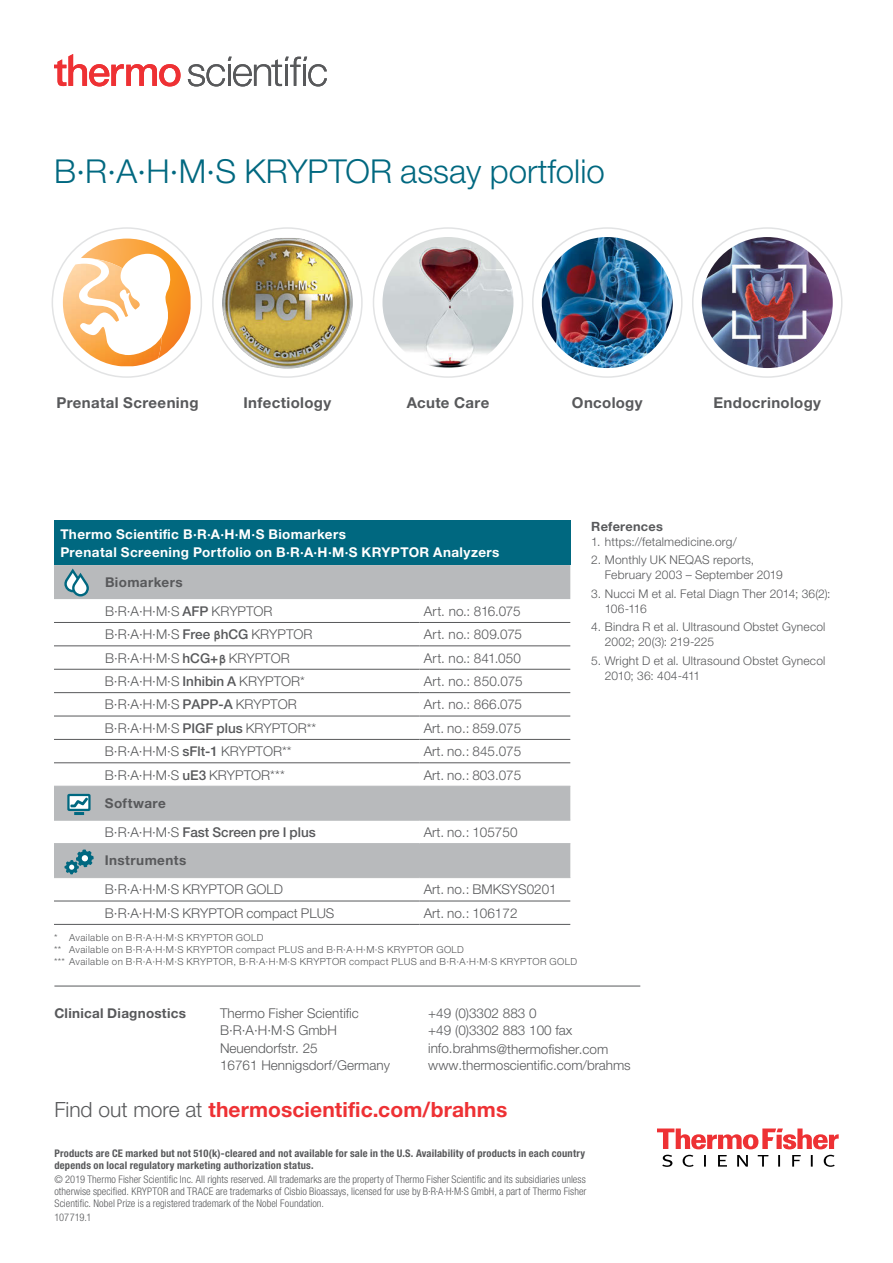
<style>
.page{position:relative;width:893px;height:1263px;background:#fff}
.page>*{position:absolute;margin:0;border:0;box-sizing:border-box;transform-origin:0 0}
.t1{font:300 33px "Helvetica Neue LTW1 G";color:#006880}
.t2{font:700 21px "Helvetica Neue LTW1 G";letter-spacing:.005em;color:#ee3134}
.t3{font:700 15px "Helvetica Neue LTW1 G";letter-spacing:.025em;color:#58595b}
.t4{font:300 13.5px/17.7px "Helvetica Neue LTW1 G";color:#58595b}
.t5{font:700 13.5px/18px "Helvetica Neue LTW1 G";letter-spacing:.03em;color:#fff}
.t6{font:500 13.5px/29.1px "Helvetica Neue LTW1 G";color:#58595b}
.t7{font:700 13.5px "Helvetica Neue LTW1 G";letter-spacing:.02em;color:#58595b}
.t8{font:300 13.5px "Helvetica Neue LTW1 G";letter-spacing:-.025em;color:#58595b}
.t9{font:700 12.75px "Helvetica Neue LTW1 G";letter-spacing:.02em;color:#58595b}
.t10{font:300 12px/15px "Helvetica Neue LTW1 G";letter-spacing:.015em;color:#58595b}
.t11{font:300 condensed 10.5px/12px "Helvetica Neue LTW1 G";letter-spacing:.005em;color:#58595b;text-align:justify}
.t12{font:700 condensed 10.5px/12px "Helvetica Neue LTW1 G";letter-spacing:.02em;color:#58595b}
.t13{font:300 9.75px/11.7px "Helvetica Neue LTW1 G";letter-spacing:.04em;color:#58595b}
.s1{font-weight:700}
.s2{font-weight:500}
.s3{font-family:"Courier New";font-weight:700}
.s4{font-weight:300}
.s5{font-weight:300;color:#58595b}
</style>
<div class="page">
<hr style="left:54px;top:986px;width:586px;height:1px;background:#58595b">
<div style="left:54px;top:520px;width:516px;height:45px;background:#006880"></div>
<svg style="left:54px;top:565px;width:516px;height:312px"></svg>
<hr style="left:54px;top:622px;width:366px;height:1px;background:#58595b">
<hr style="left:420px;top:622px;width:150px;height:1px;background:#58595b">
<hr style="left:54px;top:646px;width:366px;height:1px;background:#58595b">
<hr style="left:420px;top:646px;width:150px;height:1px;background:#58595b">
<hr style="left:54px;top:669px;width:366px;height:1px;background:#58595b">
<hr style="left:420px;top:669px;width:150px;height:1px;background:#58595b">
<hr style="left:54px;top:692px;width:366px;height:1px;background:#58595b">
<hr style="left:420px;top:692px;width:150px;height:1px;background:#58595b">
<hr style="left:54px;top:716px;width:366px;height:1px;background:#58595b">
<hr style="left:54px;top:739px;width:366px;height:1px;background:#58595b">
<hr style="left:54px;top:762px;width:366px;height:1px;background:#58595b">
<hr style="left:54px;top:924px;width:366px;height:1px;background:#58595b">
<hr style="left:420px;top:716px;width:150px;height:1px;background:#58595b">
<hr style="left:420px;top:739px;width:150px;height:1px;background:#58595b">
<hr style="left:420px;top:762px;width:150px;height:1px;background:#58595b">
<hr style="left:420px;top:924px;width:150px;height:1px;background:#58595b">
<hr style="left:54px;top:786px;width:366px;height:1px;background:#b8babc">
<hr style="left:420px;top:786px;width:150px;height:1px;background:#b8babc">
<hr style="left:54px;top:820px;width:366px;height:1px;background:#b8babc">
<hr style="left:420px;top:820px;width:150px;height:1px;background:#b8babc">
<hr style="left:54px;top:843px;width:366px;height:1px;background:#b8babc">
<hr style="left:420px;top:843px;width:150px;height:1px;background:#b8babc">
<hr style="left:54px;top:877px;width:366px;height:1px;background:#b8babc">
<hr style="left:420px;top:877px;width:150px;height:1px;background:#b8babc">
<hr style="left:54px;top:901px;width:366px;height:1px;background:#58595b">
<hr style="left:420px;top:901px;width:150px;height:1px;background:#58595b">
<svg style="left:63px;top:566px;width:27px;height:32px"></svg>
<div style="left:67px;top:794px;width:24px;height:17px;border:2px solid #006880"></div>
<svg style="left:70px;top:796px;width:19px;height:19px"></svg>
<svg style="left:65px;top:849px;width:29px;height:25px"></svg>
<svg style="left:188px;top:57px;width:139px;height:29px"></svg>
<svg style="left:54px;top:54px;width:127px;height:32px"></svg>
<svg style="left:657px;top:1128px;width:182px;height:21px"></svg>
<svg style="left:662px;top:1155px;width:173px;height:12px"></svg>
<img style="left:382px;top:237px;width:131px;height:131px;border-radius:66px">
<img style="left:702px;top:237px;width:131px;height:131px;border-radius:66px">
<img style="left:542px;top:237px;width:131px;height:131px;border-radius:66px">
<img style="left:222px;top:238px;width:131px;height:131px">
<img style="left:82px;top:363px;width:66px;height:3px">
<svg style="left:63px;top:239px;width:128px;height:124px"></svg>
<h1 class="t1" style="left:54px;top:151px;width:552px">B·R·A·H·M·S KRYPTOR assay portfolio</h1>
<p class="t3" style="left:57px;top:393px;width:144px">Prenatal Screening</p>
<p class="t3" style="left:243px;top:393px;width:89px">Infectiology</p>
<p class="t3" style="left:407px;top:393px;width:84px">Acute Care</p>
<p class="t3" style="left:572px;top:393px;width:72px">Oncology</p>
<p class="t3" style="left:713px;top:393px;width:109px">Endocrinology</p>
<p class="t5" style="left:60px;top:525px;width:441px">Thermo Scientific B·R·A·H·M·S Biomarkers<br>Prenatal Screening Portfolio on B·R·A·H·M·S KRYPTOR Analyzers</p>
<p class="t4" style="left:105px;top:567px;width:169px;line-height:29.1px"><span class="s1">Biomarkers<br></span>B·R·A·H·M·S <span class="s2">AFP</span> KRYPTOR</p>
<p class="t8" style="left:424px;top:603px;width:98px">Art. no.: 816.075</p>
<p class="t4" style="left:105px;top:626px;width:209px">B·R·A·H·M·S <span class="s2">Free</span> <span class="s3">β</span><span class="s2">hCG</span> KRYPTOR</p>
<p class="t4" style="left:424px;top:626px;width:100px">Art. no.: 809.075</p>
<p class="t4" style="left:105px;top:649px;width:186px">B·R·A·H·M·S <span class="s2">hCG+</span><span class="s3">β</span> KRYPTOR</p>
<p class="t4" style="left:424px;top:649px;width:99px">Art. no.: 841.050</p>
<p class="t4" style="left:105px;top:672px;width:202px">B·R·A·H·M·S <span class="s2">Inhibin A</span> KRYPTOR*</p>
<p class="t4" style="left:424px;top:672px;width:100px">Art. no.: 850.075</p>
<p class="t4" style="left:105px;top:696px;width:193px">B·R·A·H·M·S <span class="s2">PAPP-A</span> KRYPTOR</p>
<p class="t4" style="left:424px;top:696px;width:100px">Art. no.: 866.075</p>
<p class="t4" style="left:105px;top:719px;width:213px">B·R·A·H·M·S <span class="s2">PIGF plus</span> KRYPTOR**</p>
<p class="t4" style="left:424px;top:719px;width:99px">Art. no.: 859.075</p>
<p class="t4" style="left:105px;top:742px;width:188px">B·R·A·H·M·S <span class="s2">sFlt-1</span> KRYPTOR**</p>
<p class="t4" style="left:424px;top:742px;width:99px">Art. no.: 845.075</p>
<p class="t4" style="left:105px;top:766px;width:181px">B·R·A·H·M·S <span class="s2">uE3</span> KRYPTOR* **</p>
<p class="t4" style="left:424px;top:766px;width:99px">Art. no.: 803.075</p>
<p class="t6" style="left:105px;top:789px;width:212px"><span class="s1">Software<br></span><span class="s4">B·R·A·H·M·S</span> Fast Screen pre I plus</p>
<p class="t4" style="left:424px;top:823px;width:95px">Art. no.: 105750</p>
<p class="t7" style="left:105px;top:852px;width:83px">Instruments</p>
<p class="t4" style="left:105px;top:881px;width:180px">B·R·A·H·M·S KRYPTOR GOLD</p>
<p class="t4" style="left:424px;top:881px;width:135px">Art. no.: BMKSYS0201</p>
<p class="t4" style="left:105px;top:904px;width:231px">B·R·A·H·M·S KRYPTOR compact PLUS</p>
<p class="t4" style="left:424px;top:904px;width:95px">Art. no.: 106172</p>
<p class="t13" style="left:54px;top:932px;width:525px">* Available on B·R·A·H·M·S KRYPTOR GOLD<br>** Available on B·R·A·H·M·S KRYPTOR compact PLUS and B·R·A·H·M·S KRYPTOR GOLD<br>*** Available on B·R·A·H·M·S KRYPTOR, B·R·A·H·M·S KRYPTOR compact PLUS and B·R·A·H·M·S KRYPTOR GOLD</p>
<p class="t9" style="left:591px;top:518px;width:73px">References</p>
<p class="t10" style="left:591px;top:534px;width:147px">1. https://fetalmedicine.org/</p>
<p class="t10" style="left:605px;top:552px;width:179px;text-indent:-14px">2. Monthly UK NEQAS reports,<br>February 2003 – September 2019</p>
<p class="t10" style="left:605px;top:586px;width:227px;text-indent:-14px">3. Nucci M et al. Fetal Diagn Ther 2014; 36(2):<br>106-116</p>
<p class="t10" style="left:605px;top:619px;width:222px;text-indent:-14px">4. Bindra R et al. Ultrasound Obstet Gynecol<br>2002; 20(3): 219-225</p>
<p class="t10" style="left:605px;top:653px;width:222px;text-indent:-13px">5. Wright D et al. Ultrasound Obstet Gynecol<br>2010; 36: 404-411</p>
<p class="t7" style="left:54px;top:1004px;width:133px">Clinical Diagnostics</p>
<p class="t4" style="left:220px;top:1004px;width:171px">Thermo Fisher Scientific<br>B·R·A·H·M·S GmbH<br>Neuendorfstr. 25<br>16761 Hennigsdorf/Germany</p>
<p class="t4" style="left:428px;top:1003px;width:182px;line-height:18.3px">+49 (0)3302 883 0<br>+49 (0)3302 883 100 fax info.brahms@thermofisher.com</p>
<p class="t4" style="left:428px;top:1057px;width:204px">www.thermoscientific.com/brahms</p>
<h2 class="t2" style="left:54px;top:1096px;width:454px"><span class="s5">Find out more at</span> thermoscientific.com/brahms</h2>
<p class="t12" style="left:54px;top:1147px;width:532px">Products are CE marked but not 510(k)-cleared and not available for sale in the U.S. Availability of products in each country depends on local regulatory marketing authorization status.</p>
<p class="t11" style="left:54px;top:1174px;width:533px">© 2019 Thermo Fisher Scientific Inc. All rights reserved. All trademarks are the property of Thermo Fisher Scientific and its subsidiaries unless otherwise specified. KRYPTOR and TRACE are trademarks of Cisbio Bioassays, licensed for use by B·R·A·H·M·S GmbH, a part of Thermo Fisher Scientific. Nobel Prize is a registered trademark of the Nobel Foundation.</p>
<p class="t11" style="left:54px;top:1212px;width:39px">107719.1</p>
</div>
